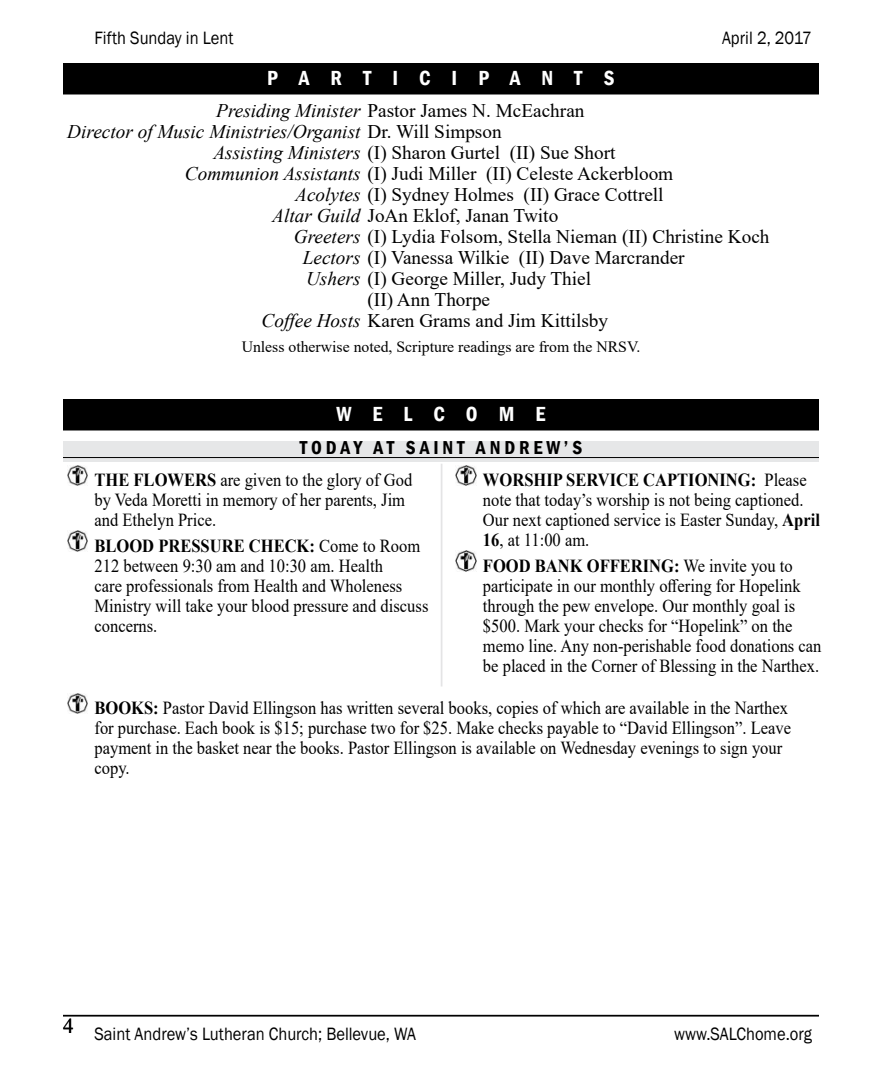
<style>
.page{position:relative;width:882px;height:1071px;background:#fff}
.page>*{position:absolute;margin:0;border:0;box-sizing:border-box;transform-origin:0 0}
.t1{font:600 condensed 21px "Franklin Gothic";letter-spacing:1em;color:#fff}
.t2{font:21px "Times New Roman";color:#000}
.t3{font:19.25px "Times New Roman";color:#000}
.t4{font:italic 19.25px "Times New Roman";color:#000}
.t5{font:600 condensed 19.25px "Franklin Gothic";letter-spacing:.2em;color:#000}
.t6{font:18.38px/20.1px "Times New Roman";color:#000;scale:.9 1}
.t7{font:18.38px "Franklin Gothic";color:#000;scale:.9 1}
.t8{font:15.75px "Times New Roman";color:#000}
.s1{font-style:italic}
.s2{font-style:normal}
.s3{font-weight:700}
</style>
<div class="page">
<hr style="left:63px;top:1015px;width:756px;height:2px;background:#000">
<div style="left:66px;top:66px;width:750px;height:25px;background:#000"></div>
<div style="left:63px;top:63px;width:756px;height:31px;border:7px solid #000"></div>
<div style="left:66px;top:402px;width:750px;height:25px;background:#000"></div>
<div style="left:63px;top:399px;width:756px;height:31px;border:7px solid #000"></div>
<div style="left:63px;top:441px;width:756px;height:21px;background:#e6e7e8"></div>
<hr style="left:63px;top:457px;width:756px;height:1px;background:#000">
<img style="left:67px;top:465px;width:21px;height:21px">
<img style="left:67px;top:531px;width:21px;height:21px">
<img style="left:456px;top:465px;width:20px;height:21px">
<img style="left:456px;top:551px;width:20px;height:21px">
<hr style="left:441px;top:464px;width:1px;height:223px;background:#939598">
<img style="left:67px;top:693px;width:21px;height:21px">
<p class="t7" style="left:94px;top:27px;width:156px">Fifth Sunday in Lent</p>
<p class="t7" style="left:722px;top:27px;width:101px">April 2, 2017</p>
<p class="t1" style="left:267px;top:64px;width:349px">PARTICIPANTS</p>
<p class="t3" style="left:216px;top:97px;width:370px"><span class="s1">Presiding Minister</span> Pastor James N. McEachran</p>
<p class="t4" style="left:67px;top:119px;width:436px">Director of Music Ministries/Organist <span class="s2">Dr. Will Simpson</span></p>
<p class="t3" style="left:213px;top:139px;width:404px"><span class="s1">Assisting Ministers</span> (I) Sharon Gurtel (II) Sue Short</p>
<p class="t3" style="left:185px;top:160px;width:490px"><span class="s1">Communion Assistants</span> (I) Judi Miller (II) Celeste Ackerbloom</p>
<p class="t3" style="left:295px;top:181px;width:370px"><span class="s1">Acolytes</span> (I) Sydney Holmes (II) Grace Cottrell</p>
<p class="t3" style="left:272px;top:202px;width:288px"><span class="s1">Altar Guild</span> JoAn Eklof, Janan Twito</p>
<p class="t3" style="left:294px;top:223px;width:477px"><span class="s1">Greeters</span> (I) Lydia Folsom, Stella Nieman (II) Christine Koch</p>
<p class="t3" style="left:303px;top:244px;width:383px"><span class="s1">Lectors</span> (I) Vanessa Wilkie (II) Dave Marcrander</p>
<p class="t3" style="left:306px;top:265px;width:287px"><span class="s1">Ushers</span> (I) George Miller, Judy Thiel</p>
<p class="t3" style="left:368px;top:286px;width:124px">(II) Ann Thorpe</p>
<p class="t3" style="left:262px;top:307px;width:348px"><span class="s1">Coffee Hosts</span> Karen Grams and Jim Kittilsby</p>
<p class="t8" style="left:242px;top:335px;width:400px">Unless otherwise noted, Scripture readings are from the NRSV.</p>
<p class="t1" style="left:337px;top:400px;width:210px">WELCOME</p>
<p class="t5" style="left:300px;top:435px;width:284px">TODAY AT SAINT ANDREW’S</p>
<p class="t6" style="left:94px;top:469px;width:355px"><span class="s3">THE FLOWERS</span> are given to the glory of God by Veda Moretti in memory of her parents, Jim and Ethelyn Price.</p>
<p class="t6" style="left:94px;top:535px;width:373px"><span class="s3">BLOOD PRESSURE CHECK:</span> Come to Room 212 between 9:30 am and 10:30 am. Health<br>care professionals from Health and Wholeness Ministry will take your blood pressure and discuss concerns.</p>
<p class="t6" style="left:483px;top:469px;width:376px"><span class="s3">WORSHIP SERVICE CAPTIONING:</span> Please note that today’s worship is not being captioned.<br>Our next captioned service is Easter Sunday, <span class="s3">April 16</span>, at 11:00 am.</p>
<p class="t6" style="left:483px;top:555px;width:378px"><span class="s3">FOOD BANK OFFERING:</span> We invite you to participate in our monthly offering for Hopelink through the pew envelope. Our monthly goal is $500. Mark your checks for “Hopelink” on the memo line. Any non-perishable food donations can be placed in the Corner of Blessing in the Narthex.</p>
<p class="t6" style="left:94px;top:697px;width:776px"><span class="s3">BOOKS:</span> Pastor David Ellingson has written several books, copies of which are available in the Narthex for purchase. Each book is $15; purchase two for $25. Make checks payable to “David Ellingson”. Leave payment in the basket near the books. Pastor Ellingson is available on Wednesday evenings to sign your copy.</p>
<p class="t2" style="left:63px;top:1011px;width:12px">4</p>
<p class="t7" style="left:94px;top:1022px;width:359px">Saint Andrew’s Lutheran Church; Bellevue, WA</p>
<p class="t7" style="left:674px;top:1022px;width:155px">www.SALChome.org</p>
</div>
